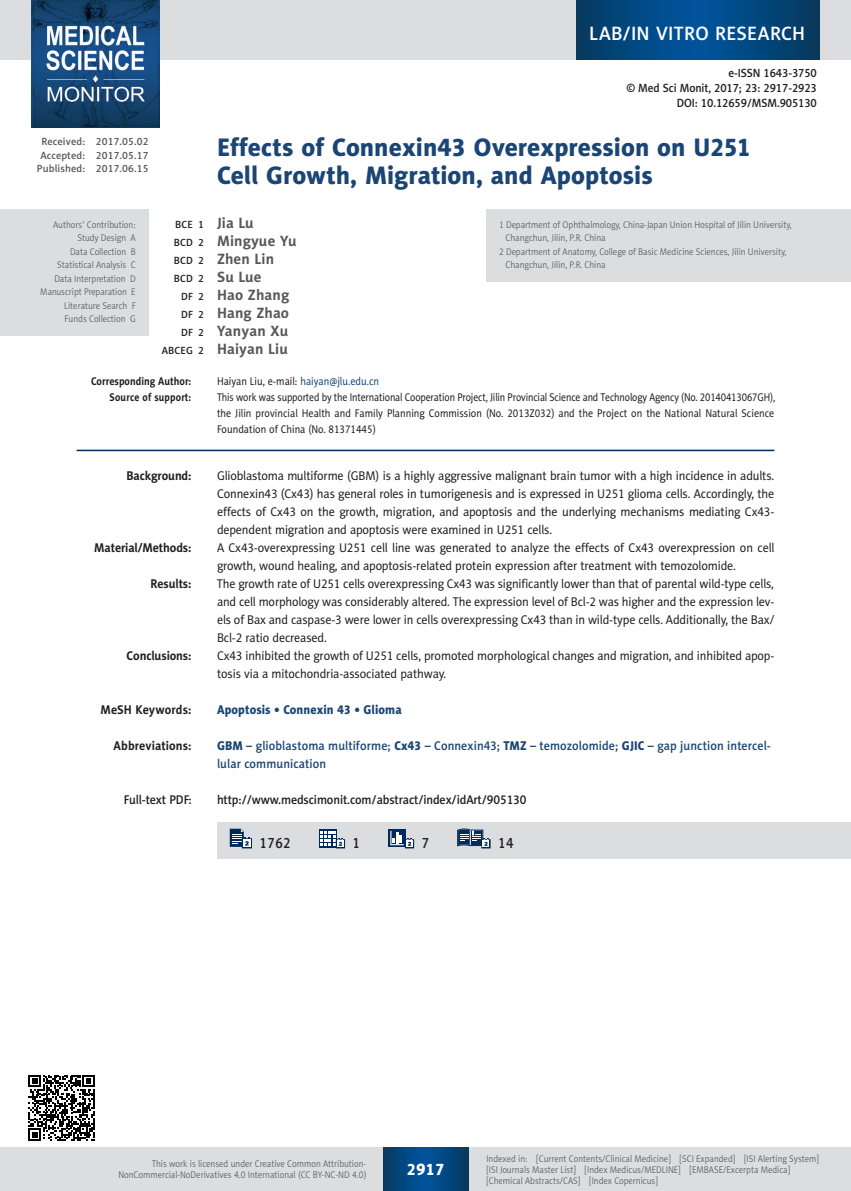
<style>
.page{position:relative;width:851px;height:1191px;background:#fff}
.page>*{position:absolute;margin:0;border:0;box-sizing:border-box;transform-origin:0 0}
.MSM_Tytul{font:25.5px/28.5px "Naomi Sans EFN Heavy";color:#1a4574}
.t1{font:19.5px "Naomi Sans EFN Medium";letter-spacing:.01em;color:#fff}
.t2{font:16.5px "Naomi Sans EFN Heavy";color:#fff}
.MSM_Autorzy{font:700 15px "Naomi Sans EFN";letter-spacing:.01em;color:#57585a}
.MSM_dane{font:15px "Naomi Sans EFN Medium";letter-spacing:.03em;color:#231f20;scale:.9 1}
.MSM_Summary_body{font:12.75px/18px "Naomi Sans EFN";letter-spacing:-.01em;color:#231f20;text-align:justify;scale:.95 1}
.MSM_keywords{font:12.75px/18px "Naomi Sans EFN Medium";letter-spacing:.005em;color:#1a4574;scale:.95 1}
.MSM_full_text_pdf{font:12.75px "Naomi Sans EFN Medium";letter-spacing:-.01em;color:#231f20;scale:.95 1}
.MSM_Summary_body-2{font:700 12.75px "Naomi Sans EFN";letter-spacing:-.01em;color:#231f20;scale:.95 1}
.MSM_keywords-2{font:700 12.75px "Naomi Sans EFN";letter-spacing:.005em;color:#231f20;scale:.95 1}
.MSM_keywords-3{font:12.75px "Naomi Sans EFN Heavy";letter-spacing:.005em;color:#1a4574;scale:.95 1}
.MSM_full_text_pdf-2{font:12px "Naomi Sans EFN Medium";letter-spacing:-.01em;color:#231f20;scale:.95 1}
.MSM_Support{font:11.25px/15.8px "Naomi Sans EFN";color:#231f20;text-align:justify;scale:.87 1}
.MSM_Adres{font:11.25px "Naomi Sans EFN";color:#231f20;scale:.9 1}
.MSM_Adres-2{font:700 11.25px "Naomi Sans EFN";color:#231f20;scale:.9 1}
.MSM_Support-2{font:700 11.25px "Naomi Sans EFN";letter-spacing:.015em;color:#231f20;scale:.87 1}
.t3{font:10.5px "Naomi Sans EFN Medium";letter-spacing:.01em;color:#57585a}
.MSM_Afiliacja{font:9.75px/11.2px "Naomi Sans EFN Light";color:#57585a;scale:.9 1}
.s1{font-family:"Naomi Sans EFN Medium";font-weight:400;font-size:10.5px;color:#231f20}
.s2{color:#1a4574}
.s3{font-family:"Naomi Sans EFN Heavy"}
</style>
<div class="page">
<div style="left:217px;top:822px;width:633px;height:36px;background:#dcdddf"></div>
<svg style="left:230px;top:828px;width:22px;height:20px"></svg>
<div style="left:319px;top:829px;width:17px;height:18px;background:#00295c"></div>
<svg style="left:320px;top:830px;width:25px;height:18px"></svg>
<div style="left:388px;top:829px;width:18px;height:18px;background:#00295c"></div>
<svg style="left:390px;top:831px;width:24px;height:17px"></svg>
<svg style="left:457px;top:828px;width:33px;height:20px"></svg>
<hr style="left:77px;top:450px;width:697px;height:1px;background:#00295c">
<div style="left:0;top:210px;width:148px;height:126px;background:#dcdddf"></div>
<div style="left:486px;top:210px;width:364px;height:72px;background:#dcdddf"></div>
<svg style="left:28px;top:1075px;width:67px;height:66px"></svg>
<div style="left:0;top:1148px;width:850px;height:43px;background:#dcdddf"></div>
<svg style="left:383px;top:1147px;width:85px;height:43px;background:#02477e"></svg>
<div style="left:0;top:0;width:850px;height:60px;background:#dcdddf"></div>
<img style="left:32px;top:0;width:127px;height:128px">
<svg style="left:576px;top:0;width:243px;height:60px;background:#02477e"></svg>
<h2 class="t1" style="left:589px;top:22px;width:217px">LAB/IN VITRO RESEARCH</h2>
<p class="MSM_full_text_pdf-2" style="left:728px;top:66px;width:95px">e-ISSN 1643-3750</p>
<p class="MSM_full_text_pdf-2" style="left:626px;top:81px;width:202px">© Med Sci Monit, 2017; 23: 2917-2923</p>
<p class="MSM_full_text_pdf-2" style="left:676px;top:96px;width:149px">DOI: 10.12659/MSM.905130</p>
<p class="MSM_Tytul" style="left:217px;top:132px;width:535px">Effects of Connexin43 Overexpression on U251<br>Cell Growth, Migration, and Apoptosis</p>
<p class="MSM_Autorzy" style="left:175px;top:214px;width:80px"><span class="s1">BCE 1</span> Jia Lu</p>
<p class="MSM_Autorzy" style="left:174px;top:232px;width:124px"><span class="s1">BCD 2</span> Mingyue Yu</p>
<p class="MSM_Autorzy" style="left:174px;top:250px;width:102px"><span class="s1">BCD 2</span> Zhen Lin</p>
<p class="MSM_Autorzy" style="left:174px;top:268px;width:89px"><span class="s1">BCD 2</span> Su Lue</p>
<p class="MSM_Autorzy" style="left:181px;top:286px;width:110px"><span class="s1">DF 2</span> Hao Zhang</p>
<p class="MSM_Autorzy" style="left:181px;top:304px;width:110px"><span class="s1">DF 2</span> Hang Zhao</p>
<p class="MSM_Autorzy" style="left:181px;top:322px;width:109px"><span class="s1">DF 2</span> Yanyan Xu</p>
<p class="MSM_Autorzy" style="left:162px;top:340px;width:128px"><span class="s1">ABCEG 2</span> Haiyan Liu</p>
<p class="MSM_Adres-2" style="left:91px;top:375px;width:113px">Corresponding Author:</p>
<p class="MSM_Adres" style="left:217px;top:375px;width:181px">Haiyan Liu, e-mail: <span class="s2">haiyan@jlu.edu.cn</span></p>
<p class="MSM_Support-2" style="left:110px;top:391px;width:95px">Source of support:</p>
<p class="MSM_Support" style="left:217px;top:389px;width:643px">This work was supported by the International Cooperation Project, Jilin Provincial Science and Technology Agency (No. 20140413067GH), the Jilin provincial Health and Family Planning Commission (No. 2013Z032) and the Project on the National Natural Science Foundation of China (No. 81371445)</p>
<p class="MSM_Summary_body-2" style="left:126px;top:468px;width:70px">Background:</p>
<p class="MSM_Summary_body" style="left:217px;top:467px;width:588px">Glioblastoma multiforme (GBM) is a highly aggressive malignant brain tumor with a high incidence in adults.<br>Connexin43 (Cx43) has general roles in tumorigenesis and is expressed in U251 glioma cells. Accordingly, the effects of Cx43 on the growth, migration, and apoptosis and the underlying mechanisms mediating Cx43- dependent migration and apoptosis were examined in U251 cells.</p>
<p class="MSM_Summary_body-2" style="left:94px;top:540px;width:104px">Material/Methods:</p>
<p class="MSM_Summary_body" style="left:217px;top:539px;width:588px">A Cx43-overexpressing U251 cell line was generated to analyze the effects of Cx43 overexpression on cell growth, wound healing, and apoptosis-related protein expression after treatment with temozolomide.</p>
<p class="MSM_Summary_body-2" style="left:150px;top:576px;width:45px">Results:</p>
<p class="MSM_Summary_body" style="left:217px;top:575px;width:588px">The growth rate of U251 cells overexpressing Cx43 was significantly lower than that of parental wild-type cells, and cell morphology was considerably altered. The expression level of Bcl-2 was higher and the expression lev&shy;els of Bax and caspase-3 were lower in cells overexpressing Cx43 than in wild-type cells. Additionally, the Bax/ Bcl-2 ratio decreased.</p>
<p class="MSM_Summary_body-2" style="left:127px;top:648px;width:70px">Conclusions:</p>
<p class="MSM_Summary_body" style="left:217px;top:647px;width:588px">Cx43 inhibited the growth of U251 cells, promoted morphological changes and migration, and inhibited apop&shy;tosis via a mitochondria-associated pathway.</p>
<p class="MSM_keywords-2" style="left:100px;top:702px;width:97px">MeSH Keywords:</p>
<p class="MSM_keywords-3" style="left:217px;top:702px;width:196px">Apoptosis • Connexin 43 • Glioma</p>
<p class="MSM_keywords-2" style="left:114px;top:738px;width:83px">Abbreviations:</p>
<p class="MSM_keywords" style="left:217px;top:736px;width:584px"><span class="s3">GBM</span> – glioblastoma multiforme; <span class="s3">Cx43</span> – Connexin43; <span class="s3">TMZ</span> – temozolomide; <span class="s3">GJIC</span> – gap junction intercel&shy;lular communication</p>
<p class="MSM_full_text_pdf" style="left:124px;top:792px;width:73px">Full-text PDF:</p>
<p class="MSM_full_text_pdf" style="left:217px;top:792px;width:327px">http://www.medscimonit.com/abstract/index/idArt/905130</p>
<p class="t3" style="left:41px;top:136px;width:109px">Received: 2017.05.02</p>
<p class="t3" style="left:40px;top:149px;width:110px">Accepted: 2017.05.17</p>
<p class="t3" style="left:37px;top:163px;width:113px">Published: 2017.06.15</p>
<p class="MSM_Afiliacja" style="left:53px;top:219px;width:93px">Authors’ Contribution:</p>
<p class="MSM_Afiliacja" style="left:77px;top:232px;width:66px">Study Design A</p>
<p class="MSM_Afiliacja" style="left:70px;top:246px;width:74px">Data Collection B</p>
<p class="MSM_Afiliacja" style="left:57px;top:259px;width:89px">Statistical Analysis C</p>
<p class="MSM_Afiliacja" style="left:54px;top:273px;width:92px">Data Interpretation D</p>
<p class="MSM_Afiliacja" style="left:40px;top:286px;width:107px">Manuscript Preparation E</p>
<p class="MSM_Afiliacja" style="left:64px;top:300px;width:81px">Literature Search F</p>
<p class="MSM_Afiliacja" style="left:65px;top:313px;width:80px">Funds Collection G</p>
<p class="MSM_Afiliacja" style="left:505px;top:218px;width:319px;line-height:13.5px;text-indent:-6px">1 Department of Ophthalmology, China-Japan Union Hospital of Jilin University,<br>Changchun, Jilin, P.R. China</p>
<p class="MSM_Afiliacja" style="left:505px;top:245px;width:313px;line-height:13.5px;text-indent:-6px">2 Department of Anatomy, College of Basic Medicine Sciences, Jilin University,<br>Changchun, Jilin, P.R. China</p>
<p class="MSM_dane" style="left:259px;top:834px;width:36px">1762</p>
<p class="MSM_dane" style="left:352px;top:834px;width:10px">1</p>
<p class="MSM_dane" style="left:421px;top:834px;width:10px">7</p>
<p class="MSM_dane" style="left:498px;top:834px;width:19px">14</p>
<p class="MSM_Afiliacja" style="left:118px;top:1158px;width:277px;text-align:right">This work is licensed under Creative Common Attribution-<br>NonCommercial-NoDerivatives 4.0 International (CC BY-NC-ND 4.0)</p>
<p class="t2" style="left:406px;top:1159px;width:40px">2917</p>
<p class="MSM_Afiliacja" style="left:486px;top:1152px;width:371px">Indexed in: [Current Contents/Clinical Medicine] [SCI Expanded] [ISI Alerting System] [ISI Journals Master List] [Index Medicus/MEDLINE] [EMBASE/Excerpta Medica] [Chemical Abstracts/CAS] [Index Copernicus]</p>
</div>
